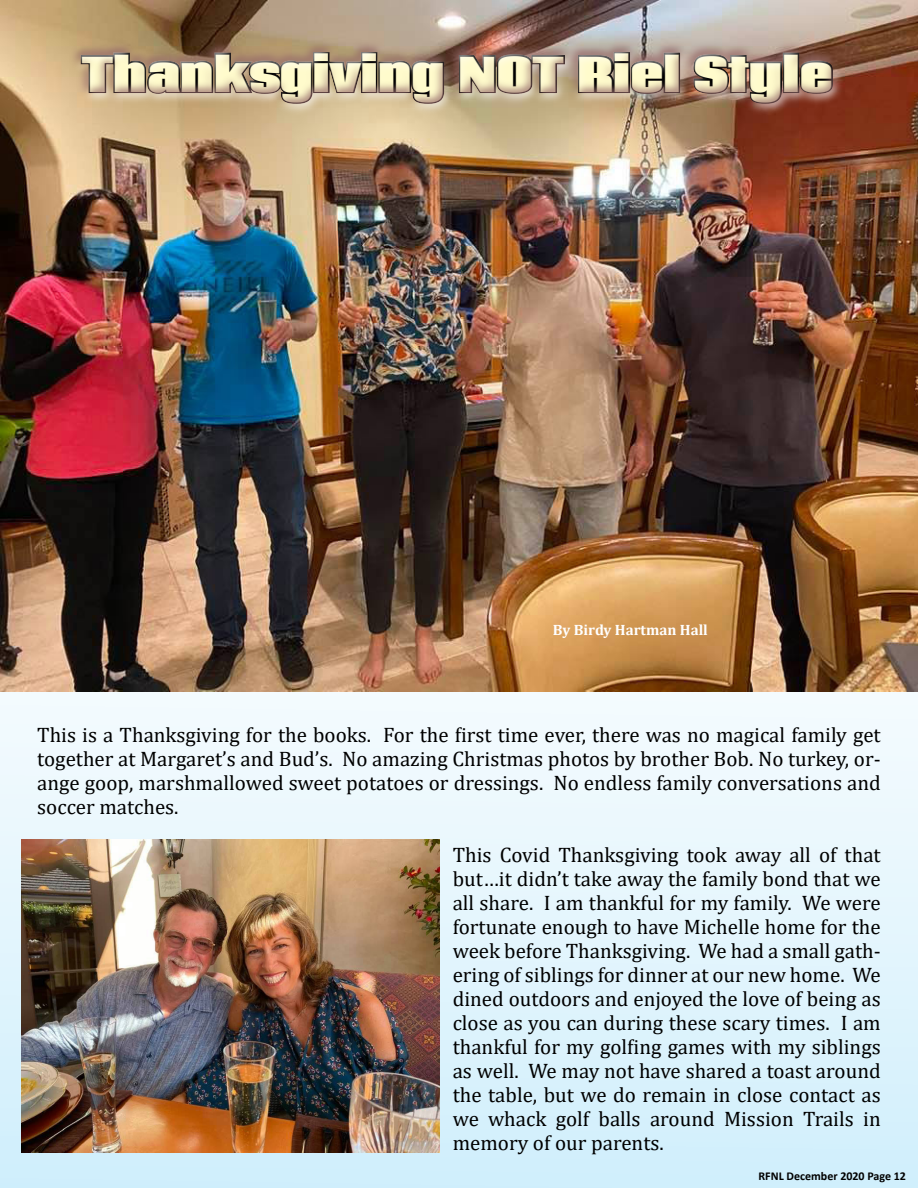
<style>
.page{position:relative;width:918px;height:1188px;background:#fff}
.page>*{position:absolute;margin:0;border:0;box-sizing:border-box;transform-origin:0 0}
.t1{font:800 45px "Coda";color:#fffbcc}
.t2{font:21px/24px "Cambria";color:#000;text-align:justify}
.t3{font:700 15px "Cambria";color:#fff}
.t4{font:700 12px "Calibri";color:#000}
</style>
<div class="page">
<svg style="left:0;top:691px;width:918px;height:497px;fill:#e7f6fd"></svg>
<img style="left:0;top:0;width:918px;height:691px">
<div style="left:68px;top:39px;width:772px;height:63px;background:#fff;opacity:.75"></div>
<div style="left:72px;top:46px;width:774px;height:71px;background:#956a69;opacity:.75"></div>
<img style="left:22px;top:839px;width:417px;height:313px">
<h1 class="t1" style="left:82px;top:33px;width:752px">Thanksgiving NOT Riel Style</h1>
<p class="t3" style="left:553px;top:619px;width:156px">By Birdy Hartman Hall</p>
<p class="t2" style="left:37px;top:723px;width:845px">This is a Thanksgiving for the books. For the first time ever, there was no magical family get together at Margaret’s and Bud’s. No amazing Christmas photos by brother Bob. No turkey, or&shy;ange goop, marshmallowed sweet potatoes or dressings. No endless family conversations and soccer matches.</p>
<p class="t2" style="left:453px;top:843px;width:430px">This Covid Thanksgiving took away all of that but…it didn’t take away the family bond that we all share. I am thankful for my family. We were fortunate enough to have Michelle home for the week before Thanksgiving. We had a small gath&shy;ering of siblings for dinner at our new home. We dined outdoors and enjoyed the love of being as close as you can during these scary times. I am thankful for my golfing games with my siblings as well. We may not have shared a toast around the table, but we do remain in close contact as we whack golf balls around Mission Trails in memory of our parents.</p>
<p class="t4" style="left:759px;top:1168px;width:149px">RFNL December 2020 Page 12</p>
</div>
